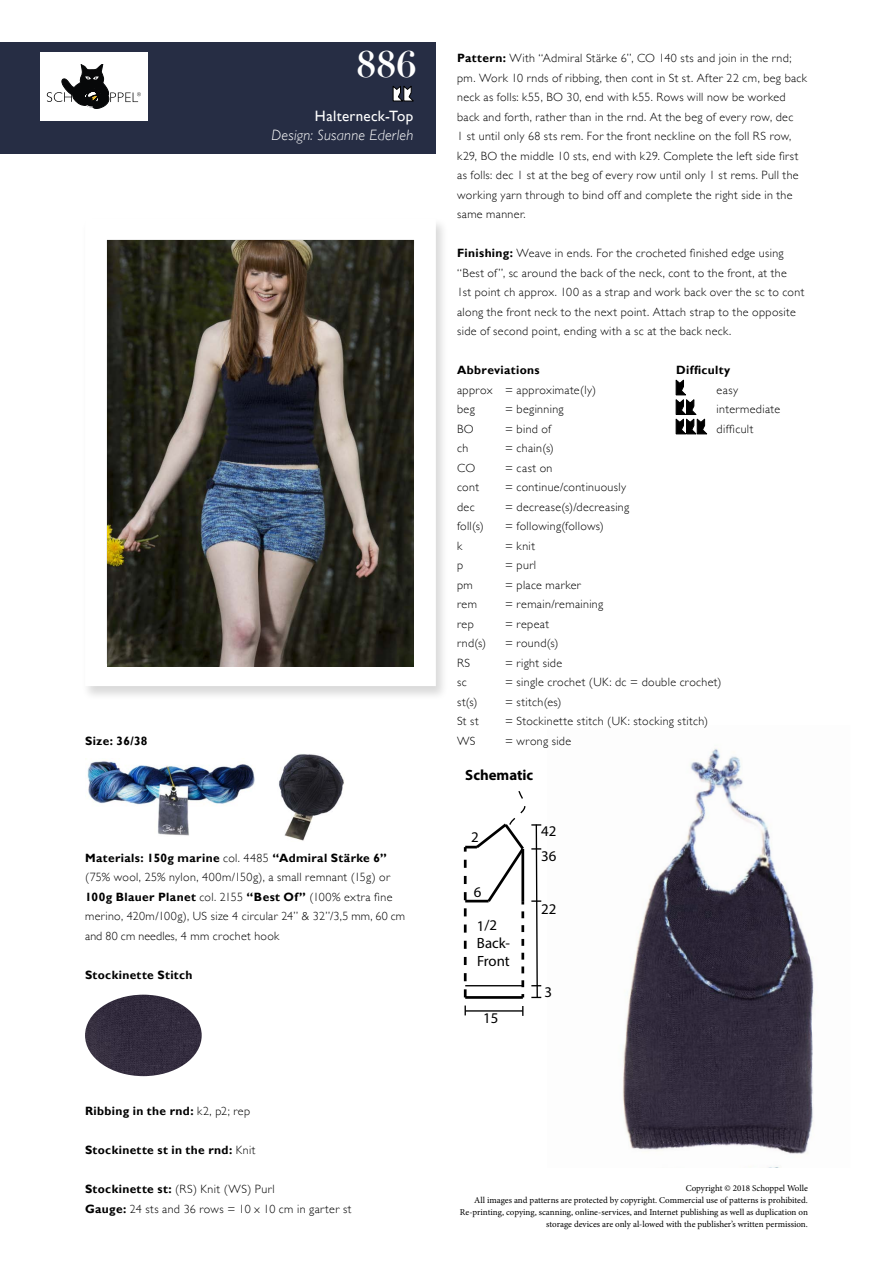
<style>
.page{position:relative;width:893px;height:1263px;background:#fff}
.page>*{position:absolute;margin:0;border:0;box-sizing:border-box;transform-origin:0 0}
.t1{font:700 36px "Didot";color:#fff}
.t2{font:italic 300 15px "Gill Sans";letter-spacing:.015em;color:#fff}
.t3{font:15px "Gill Sans";letter-spacing:.02em;color:#fff}
.t4{font:14.85px/17.9px "Myriad Pro";letter-spacing:-.005em;color:#000}
.t5{font:700 14.85px "Myriad Pro";color:#000}
.t6{font:300 12px/19.5px "Gill Sans";letter-spacing:.03em;color:#000}
.t7{font:700 12px "Gill Sans";letter-spacing:.03em;color:#000}
.t8{font:9px/12px "Minion Pro";letter-spacing:-.005em;color:#000;text-align:right}
.s1{font-weight:700}
.s2{font-weight:300}
</style>
<div class="page">
<img style="left:622px;top:748px;width:192px;height:420px">
<div style="left:0;top:43px;width:436px;height:111px;background:#262d44"></div>
<div style="left:40px;top:52px;width:107px;height:69px;background:#fff"></div>
<svg style="left:47px;top:64px;width:94px;height:45px"></svg>
<div style="left:81px;top:217px;width:367px;height:485px;background:#000;opacity:.15"></div>
<img style="left:108px;top:241px;width:305px;height:426px">
<svg style="left:393px;top:86px;width:20px;height:15px"></svg>
<svg style="left:676px;top:380px;width:31px;height:54px"></svg>
<hr style="left:465px;top:1010px;width:58px;height:1px;background:#000">
<svg style="left:464px;top:791px;width:77px;height:208px"></svg>
<hr style="left:521px;top:849px;width:3px;height:52px;background:#000">
<img style="left:85px;top:758px;width:170px;height:78px">
<img style="left:279px;top:754px;width:65px;height:87px">
<img style="left:85px;top:995px;width:117px;height:81px">
<h1 class="t1" style="left:357px;top:42px;width:62px">886</h1>
<p class="t3" style="left:315px;top:107px;width:100px">Halterneck-Top</p>
<p class="t2" style="left:271px;top:127px;width:144px">Design: Susanne Ederleh</p>
<p class="t7" style="left:85px;top:733px;width:64px">Size: 36/38</p>
<p class="t6" style="left:85px;top:847px;width:322px"><span class="s1">Materials: 150g marine</span> col. 4485 <span class="s1">“Admiral Stärke 6” </span>(75% wool, 25% nylon, 400m/150g), a small remnant (15g) or <span class="s1">100g Blauer Planet</span> col. 2155 <span class="s1">“Best Of”</span> (100% extra fine merino, 420m/100g), US size 4 circular 24” &amp; 32”/3,5 mm, 60 cm and 80 cm needles, 4 mm crochet hook</p>
<p class="t7" style="left:85px;top:967px;width:109px">Stockinette Stitch</p>
<p class="t7" style="left:85px;top:1104px;width:167px">Ribbing in the rnd: <span class="s2">k2, p2; rep</span></p>
<p class="t7" style="left:85px;top:1143px;width:172px">Stockinette st in the rnd: <span class="s2">Knit</span></p>
<p class="t6" style="left:85px;top:1179px;width:268px"><span class="s1">Stockinette st:</span> (RS) Knit (WS) Purl<br><span class="s1">Gauge:</span> 24 sts and 36 rows = 10 x 10 cm in garter st</p>
<p class="t6" style="left:457px;top:48px;width:351px"><span class="s1">Pattern:</span> With “Admiral Stärke 6”, CO 140 sts and join in the rnd; pm. Work 10 rnds of ribbing, then cont in St st. After 22 cm, beg back neck as folls: k55, BO 30, end with k55. Rows will now be worked back and forth, rather than in the rnd. At the beg of every row, dec<br>1 st until only 68 sts rem. For the front neckline on the foll RS row, k29, BO the middle 10 sts, end with k29. Complete the left side first as folls: dec 1 st at the beg of every row until only 1 st rems. Pull the working yarn through to bind off and complete the right side in the same manner.</p>
<p class="t6" style="left:457px;top:243px;width:349px"><span class="s1">Finishing:</span> Weave in ends. For the crocheted finished edge using “Best of”, sc around the back of the neck, cont to the front, at the<br>1st point ch approx. 100 as a strap and work back over the sc to cont along the front neck to the next point. Attach strap to the opposite side of second point, ending with a sc at the back neck.</p>
<p class="t7" style="left:457px;top:363px;width:84px">Abbreviations</p>
<p class="t6" style="left:457px;top:379px;width:140px">approx = approximate(ly) beg</p>
<p class="t7" style="left:676px;top:363px;width:56px">Difficulty</p>
<p class="t6" style="left:717px;top:379px;width:65px">easy intermediate difficult</p>
<p class="t6" style="left:505px;top:399px;width:60px">= beginning</p>
<p class="t6" style="left:457px;top:418px;width:18px">BO</p>
<p class="t6" style="left:505px;top:418px;width:48px">= bind of</p>
<p class="t6" style="left:457px;top:438px;width:13px">ch</p>
<p class="t6" style="left:505px;top:438px;width:50px">= chain(s)</p>
<p class="t6" style="left:457px;top:457px;width:20px">CO</p>
<p class="t6" style="left:505px;top:457px;width:49px">= cast on</p>
<p class="t6" style="left:457px;top:477px;width:23px">cont</p>
<p class="t6" style="left:505px;top:477px;width:122px">= continue/continuously</p>
<p class="t6" style="left:457px;top:496px;width:19px">dec</p>
<p class="t6" style="left:505px;top:496px;width:126px">= decrease(s)/decreasing</p>
<p class="t6" style="left:457px;top:516px;width:28px">foll(s)</p>
<p class="t6" style="left:505px;top:516px;width:100px">= following(follows)</p>
<p class="t6" style="left:457px;top:535px;width:7px">k</p>
<p class="t6" style="left:505px;top:535px;width:31px">= knit</p>
<p class="t6" style="left:457px;top:555px;width:8px">p</p>
<p class="t6" style="left:505px;top:555px;width:33px">= purl</p>
<p class="t6" style="left:457px;top:574px;width:17px">pm</p>
<p class="t6" style="left:505px;top:574px;width:77px">= place marker</p>
<p class="t6" style="left:457px;top:594px;width:21px">rem</p>
<p class="t6" style="left:505px;top:594px;width:100px">= remain/remaining</p>
<p class="t6" style="left:457px;top:613px;width:18px">rep</p>
<p class="t6" style="left:505px;top:613px;width:45px">= repeat</p>
<p class="t6" style="left:457px;top:633px;width:30px">rnd(s)</p>
<p class="t6" style="left:505px;top:633px;width:55px">= round(s)</p>
<p class="t6" style="left:457px;top:652px;width:15px">RS</p>
<p class="t6" style="left:505px;top:652px;width:59px">= right side</p>
<p class="t6" style="left:457px;top:672px;width:11px">sc</p>
<p class="t6" style="left:505px;top:672px;width:218px">= single crochet (UK: dc = double crochet)</p>
<p class="t6" style="left:457px;top:691px;width:22px">st(s)</p>
<p class="t6" style="left:505px;top:691px;width:58px">= stitch(es)</p>
<p class="t6" style="left:457px;top:711px;width:23px">St st</p>
<p class="t6" style="left:505px;top:711px;width:204px">= Stockinette stitch (UK: stocking stitch)</p>
<p class="t6" style="left:457px;top:730px;width:20px">WS</p>
<p class="t6" style="left:505px;top:730px;width:68px">= wrong side</p>
<p class="t5" style="left:465px;top:765px;width:70px">Schematic</p>
<p class="t4" style="left:471px;top:827px;width:9px">2</p>
<p class="t4" style="left:474px;top:883px;width:9px">6</p>
<p class="t4" style="left:477px;top:916px;width:35px">1/2<br>Back-<br>Front</p>
<p class="t4" style="left:483px;top:1008px;width:17px">15</p>
<p class="t4" style="left:541px;top:822px;width:17px">42</p>
<p class="t4" style="left:541px;top:846px;width:17px">36</p>
<p class="t4" style="left:541px;top:899px;width:17px">22</p>
<p class="t4" style="left:544px;top:983px;width:9px">3</p>
<p class="t8" style="left:460px;top:1182px;width:349px">Copyright © 2018 Schoppel Wolle<br>All images and patterns are protected by copyright. Commercial use of patterns is prohibited.<br>Re-printing, copying, scanning, online-services, and Internet publishing as well as duplication on storage devices are only al-lowed with the publisher’s written permission.</p>
</div>
